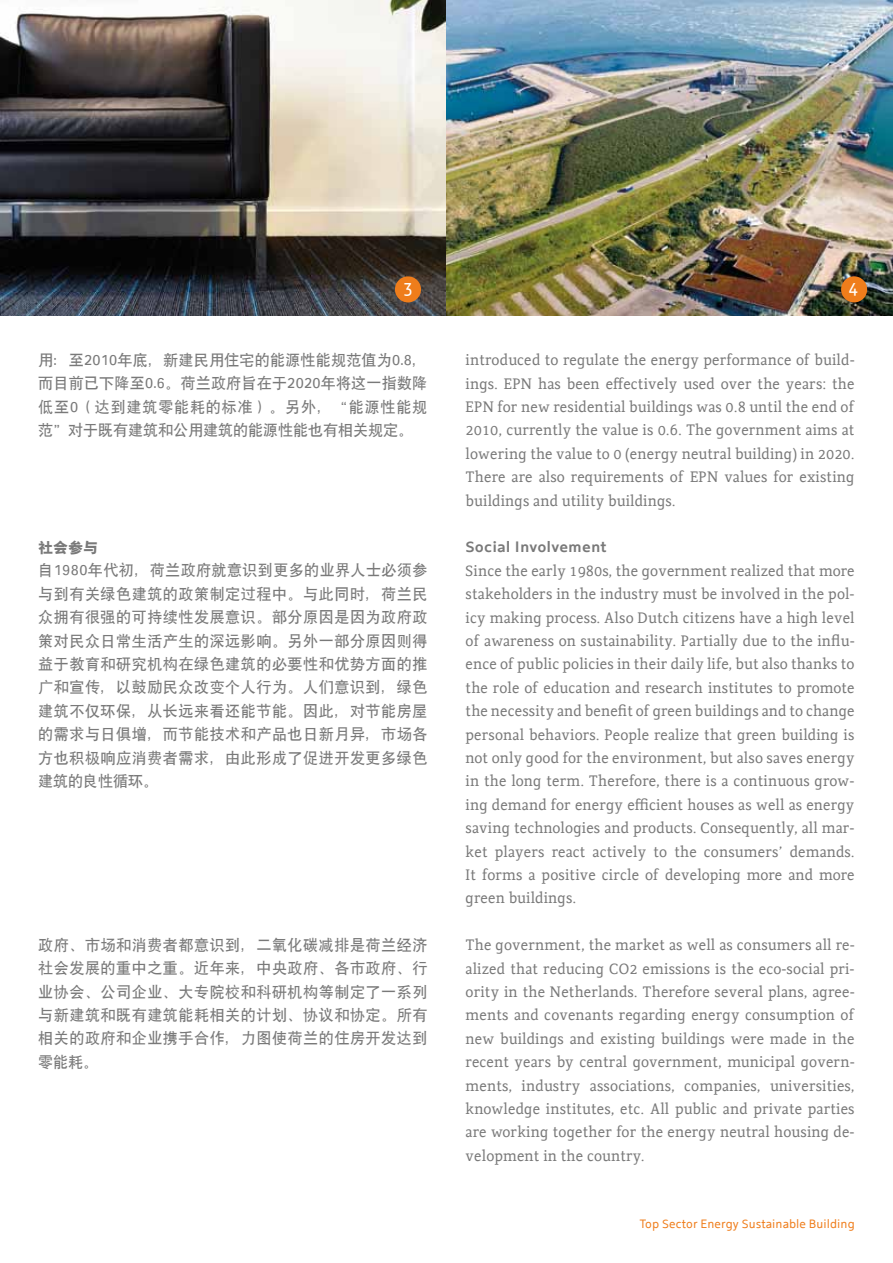
<style>
.page{position:relative;width:893px;height:1263px;background:#fff}
.page>*{position:absolute;margin:0;border:0;box-sizing:border-box;transform-origin:0 0}
.t1{font:18px "Holland Sans";color:#fff}
.t2{font:15px/23.4px "Holland Serif";color:#797979;text-align:justify}
.t3{font:15px/23.4px "SIL Hei Med Jian";letter-spacing:.04em;color:#797979;text-align:justify}
.t4{font:700 15px "Holland Sans";color:#797979}
.t5{font:15px "H Yb 9 gj";color:#797979}
.t6{font:12px "Holland Sans";color:#ef7d1b}
</style>
<div class="page">
<img style="left:0;top:0;width:893px;height:316px">
<div style="left:395px;top:276px;width:26px;height:26px;background:#ef7d1b;border-radius:50%"></div>
<div style="left:841px;top:276px;width:26px;height:26px;background:#ef7d1b;border-radius:50%"></div>
<p class="t1" style="left:403px;top:273px;width:11px">3</p>
<p class="t1" style="left:849px;top:273px;width:11px">4</p>
<p class="t3" style="left:38px;top:347px;width:391px">用：至2010年底，新建民用住宅的能源性能规范值为0.8，而目前已下降至0.6。荷兰政府旨在于2020年将这一指数降低至0（达到建筑零能耗的标准）。另外，“能源性能规范”对于既有建筑和公用建筑的能源性能也有相关规定。</p>
<p class="t5" style="left:38px;top:540px;width:62px">社会参与</p>
<p class="t3" style="left:38px;top:557px;width:391px">自1980年代初，荷兰政府就意识到更多的业界人士必须参与到有关绿色建筑的政策制定过程中。与此同时，荷兰民众拥有很强的可持续性发展意识。部分原因是因为政府政策对民众日常生活产生的深远影响。另外一部分原因则得益于教育和研究机构在绿色建筑的必要性和优势方面的推广和宣传，以鼓励民众改变个人行为。人们意识到，绿色建筑不仅环保，从长远来看还能节能。因此，对节能房屋的需求与日俱增，而节能技术和产品也日新月异，市场各方也积极响应消费者需求，由此形成了促进开发更多绿色建筑的良性循环。</p>
<p class="t3" style="left:38px;top:932px;width:391px">政府、市场和消费者都意识到，二氧化碳减排是荷兰经济社会发展的重中之重。近年来，中央政府、各市政府、行业协会、公司企业、大专院校和科研机构等制定了一系列与新建筑和既有建筑能耗相关的计划、协议和协定。所有相关的政府和企业携手合作，力图使荷兰的住房开发达到零能耗。</p>
<p class="t2" style="left:466px;top:347px;width:391px">introduced to regulate the energy performance of build&shy;ings. EPN has been effectively used over the years: the EPN for new residential buildings was 0.8 until the end of 2010, currently the value is 0.6. The government aims at lowering the value to 0 (energy neutral building) in 2020.<br>There are also requirements of EPN values for existing buildings and utility buildings.</p>
<p class="t4" style="left:466px;top:535px;width:143px">Social I nvolvement</p>
<p class="t2" style="left:466px;top:558px;width:391px">Since the early 1980s, the government realized that more stakeholders in the industry must be involved in the pol&shy;icy making process. Also Dutch citizens have a high level of awareness on sustainability. Partially due to the influ&shy;ence of public policies in their daily life, but also thanks to the role of education and research institutes to promote the necessity and benefit of green buildings and to change personal behaviors. People realize that green building is not only good for the environment, but also saves energy in the long term. Therefore, there is a continuous grow&shy;ing demand for energy efficient houses as well as energy saving technologies and products. Consequently, all mar&shy;ket players react actively to the consumers’ demands.<br>It forms a positive circle of developing more and more green buildings.</p>
<p class="t2" style="left:466px;top:932px;width:391px">The government, the market as well as consumers all re&shy;alized that reducing CO2 emissions is the eco-social pri&shy;ority in the Netherlands. Therefore several plans, agree&shy;ments and covenants regarding energy consumption of new buildings and existing buildings were made in the recent years by central government, municipal govern&shy;ments, industry associations, companies, universities, knowledge institutes, etc. All public and private parties are working together for the energy neutral housing de&shy;velopment in the country.</p>
<p class="t6" style="left:640px;top:1214px;width:216px">Top Sector Energy Sustainable Building</p>
</div>
